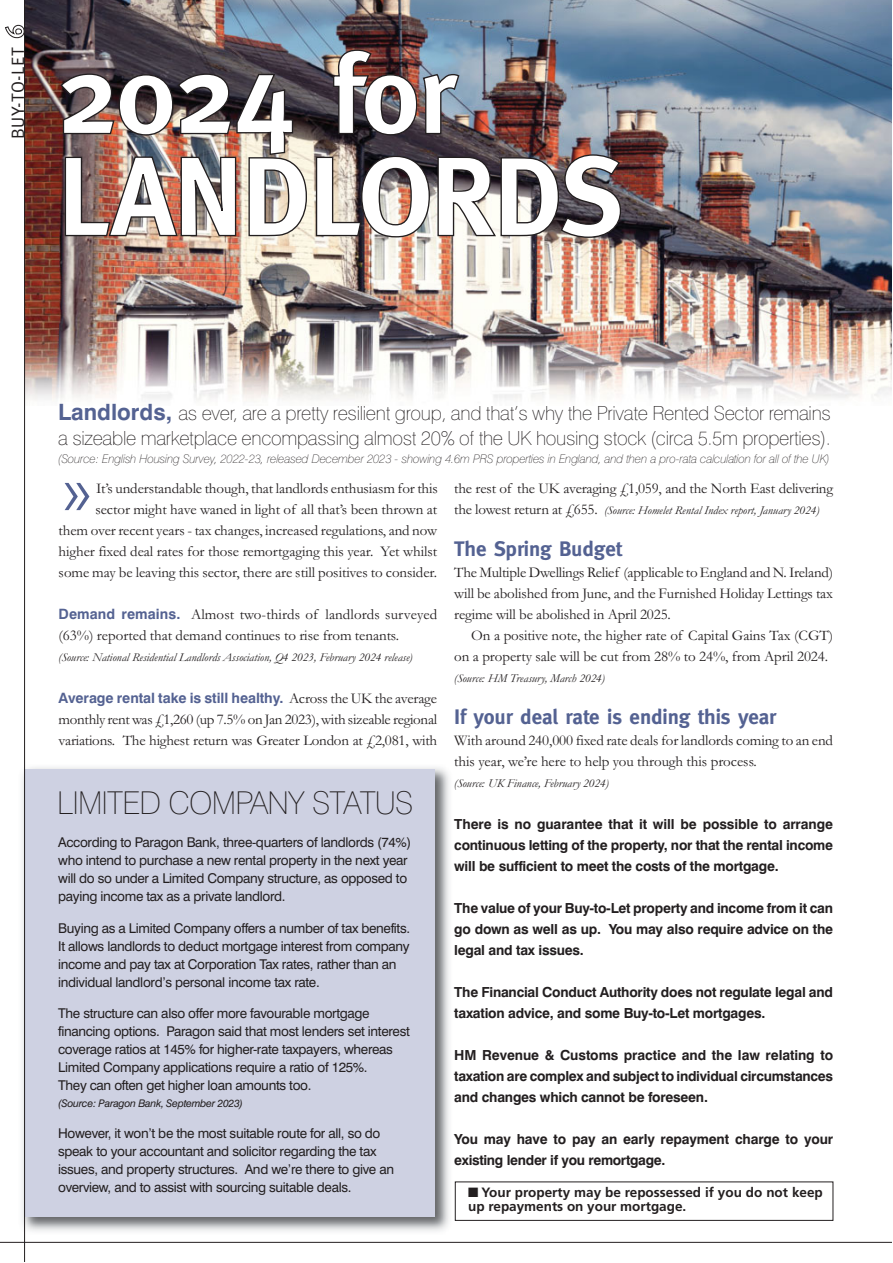
<style>
.page{position:relative;width:893px;height:1263px;background:#fff}
.page>*{position:absolute;margin:0;border:0;box-sizing:border-box;transform-origin:0 0}
.t1{font:700 112.5px/102px "Meta";letter-spacing:-.015em;color:#fff}
.t2{font:300 66.3px "Frutiger";color:#546292}
.t3{font:100 31.5px "Swiss 721 BT";letter-spacing:-.025em;color:#231f20}
.t4{font:700 21px "Meta";letter-spacing:-.005em;color:#546292}
.t5{font:100 19.5px/25.5px "Swiss 721 BT";letter-spacing:-.015em;color:#231f20}
.t6{font:18px "Meta Caps";letter-spacing:.025em;color:#231f20}
.t7{font:15px/21px "Garamond";letter-spacing:-.005em;color:#231f20}
.t8{font:700 14.25px "Swiss 721 BT";letter-spacing:-.005em;color:#546292}
.t9{font:700 13.8px/21px "Swiss 721 BT";letter-spacing:-.015em;color:#231f20;text-align:justify}
.t10{font:13.5px/18px "Swiss 721 BT";letter-spacing:-.025em;color:#231f20}
.t11{font:700 13.5px/13.5px "Frutiger";color:#231f20}
.t12{font:italic 12px "Garamond";color:#231f20}
.t13{font:italic 100 12px "Swiss 721 BT";letter-spacing:-.015em;color:#231f20}
.t14{font:italic 10.5px "Swiss 721 BT";letter-spacing:-.025em;color:#231f20}
.s1{font-family:"Meta";font-weight:700;font-size:25.5px;color:#fff}
.s2{font-weight:700;font-size:22.5px;color:#546292}
.s3{font-family:"Swiss 721 BT";font-weight:700;font-size:14.25px;color:#546292}
.s4{font-family:"Garamond";font-weight:400;font-size:15px;color:#231f20}
.s5{font-style:normal;font-size:15px}
</style>
<div class="page">
<img style="left:25px;top:0;width:866px;height:405px">
<img style="left:22px;top:762px;width:427px;height:474px">
<div style="left:25px;top:769px;width:410px;height:448px;background:#ced1e2"></div>
<hr style="left:24px;top:0;width:1px;height:1262px;background:#231f20">
<hr style="left:0;top:1242px;width:891px;height:1px;background:#231f20">
<div style="left:455px;top:1182px;width:378px;height:39px;border:1px solid #231f20"></div>
<p class="t6" style="left:7px;top:139px;width:115px;rotate:-90deg">BUY-TO-LET <span class="s1">6</span></p>
<h1 class="t1" style="left:57px;top:52px;width:569px">2024 for<br>LANDLORDS</h1>
<h3 class="t5" style="left:58px;top:402px;width:774px"><span class="s2">Landlords,</span> as ever, are a pretty resilient group, and that’s why the Private Rented Sector remains a sizeable marketplace encompassing almost 20% of the UK housing stock (circa 5.5m properties).</h3>
<p class="t13" style="left:58px;top:455px;width:773px">(Source: English Housing Survey, 2022-23, released December 2023 - showing 4.6m PRS properties in England, and then a pro-rata calculation for all of the UK)</p>
<h2 class="t2" style="left:59px;top:465px;width:38px">»</h2>
<p class="t7" style="left:59px;top:480px;width:381px;text-align:right">It’s understandable though, that landlords enthusiasm for this sector might have waned in light of all that’s been thrown at<br>them over recent years - tax changes, increased regulations, and now higher fixed deal rates for those remortgaging this year. Yet whilst some may be leaving this sector, there are still positives to consider.</p>
<p class="t7" style="left:59px;top:606px;width:380px"><span class="s3">Demand remains.</span> Almost two-thirds of landlords surveyed (63%) reported that demand continues to rise from tenants.</p>
<p class="t12" style="left:59px;top:653px;width:356px">(Source: National Residential Landlords Association, Q4 2023, February 2024 release)</p>
<p class="t8" style="left:59px;top:693px;width:380px">Average rental take is still healthy. <span class="s4">Across the UK the average</span></p>
<p class="t7" style="left:59px;top:711px;width:380px">monthly rent was £1,260 (up 7.5% on Jan 2023), with sizeable regional variations. The highest return was Greater London at £2,081, with</p>
<h3 class="t3" style="left:57px;top:792px;width:357px">LIMITED COMPANY STATUS</h3>
<p class="t10" style="left:58px;top:835px;width:354px">According to Paragon Bank, three-quarters of landlords (74%) who intend to purchase a new rental property in the next year will do so under a Limited Company structure, as opposed to paying income tax as a private landlord.</p>
<p class="t10" style="left:58px;top:920px;width:353px">Buying as a Limited Company offers a number of tax benefits.<br>It allows landlords to deduct mortgage interest from company income and pay tax at Corporation Tax rates, rather than an individual landlord’s personal income tax rate.</p>
<p class="t10" style="left:58px;top:1006px;width:353px">The structure can also offer more favourable mortgage financing options. Paragon said that most lenders set interest coverage ratios at 145% for higher-rate taxpayers, whereas Limited Company applications require a ratio of 125%.<br>They can often get higher loan amounts too.</p>
<p class="t14" style="left:58px;top:1098px;width:186px">(Source: Paragon Bank, September 2023)</p>
<p class="t10" style="left:58px;top:1126px;width:337px">However, it won’t be the most suitable route for all, so do speak to your accountant and solicitor regarding the tax issues, and property structures. And we’re there to give an overview, and to assist with sourcing suitable deals.</p>
<p class="t7" style="left:454px;top:480px;width:380px">the rest of the UK averaging £1,059, and the North East delivering</p>
<p class="t12" style="left:454px;top:506px;width:367px"><span class="s5">the lowest return at £655.</span> (Source: Homelet Rental Index report, January 2024)</p>
<h3 class="t4" style="left:454px;top:541px;width:169px">The Spring Budget</h3>
<p class="t7" style="left:454px;top:564px;width:380px;text-align:justify">The Multiple Dwellings Relief (applicable to England and N. Ireland) will be abolished from June, and the Furnished Holiday Lettings tax regime will be abolished in April 2025.</p>
<p class="t7" style="left:454px;top:627px;width:380px;text-indent:17px">On a positive note, the higher rate of Capital Gains Tax (CGT) on a property sale will be cut from 28% to 24%, from April 2024.</p>
<p class="t12" style="left:454px;top:674px;width:152px">(Source: HM Treasury, March 2024)</p>
<h3 class="t4" style="left:454px;top:709px;width:323px">If your deal rate is ending this year</h3>
<p class="t7" style="left:454px;top:732px;width:380px">With around 240,000 fixed rate deals for landlords coming to an end this year, we’re here to help you through this process.</p>
<p class="t12" style="left:454px;top:779px;width:156px">(Source: UK Finance, February 2024)</p>
<p class="t9" style="left:454px;top:815px;width:380px">There is no guarantee that it will be possible to arrange continuous letting of the property, nor that the rental income will be sufficient to meet the costs of the mortgage.</p>
<p class="t9" style="left:454px;top:899px;width:380px">The value of your Buy-to-Let property and income from it can go down as well as up. You may also require advice on the legal and tax issues.</p>
<p class="t9" style="left:454px;top:983px;width:380px">The Financial Conduct Authority does not regulate legal and taxation advice, and some Buy-to-Let mortgages.</p>
<p class="t9" style="left:454px;top:1046px;width:380px">HM Revenue &amp; Customs practice and the law relating to taxation are complex and subject to individual circumstances and changes which cannot be foreseen.</p>
<p class="t9" style="left:454px;top:1130px;width:380px">You may have to pay an early repayment charge to your existing lender if you remortgage.</p>
<p class="t11" style="left:468px;top:1187px;width:356px">■ Your property may be repossessed if you do not keep up repayments on your mortgage.</p>
</div>
